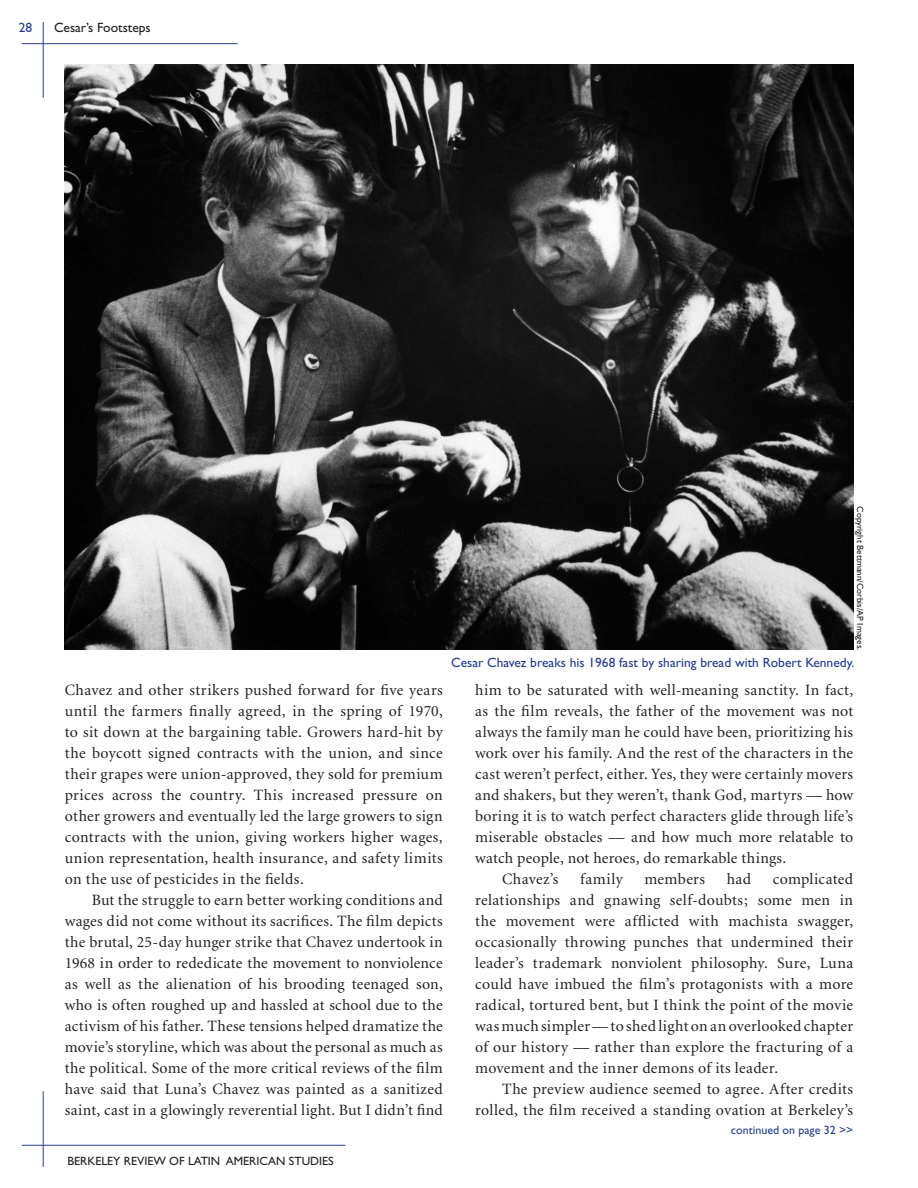
<style>
.page{position:relative;width:918px;height:1188px;background:#fff}
.page>*{position:absolute;margin:0;border:0;box-sizing:border-box;transform-origin:0 0}
.Text_Body{font:15.75px/21px "Minion";letter-spacing:.02em;color:#231f20;text-align:justify}
.t1{font:13.5px "Gill Sans";color:#253f8e}
.t2{font:13.5px "Gill Sans";color:#231f20}
.t3{font:12px "Gill Sans";color:#231f20}
.t4{font:12px "Gill Sans";color:#253f8e}
.Credit{font:9px "Gill Sans";color:#231f20}
</style>
<div class="page">
<hr style="left:22px;top:43px;width:216px;height:1px;background:#253f8e">
<hr style="left:43px;top:22px;width:1px;height:76px;background:#253f8e">
<hr style="left:22px;top:1145px;width:324px;height:1px;background:#253f8e">
<hr style="left:43px;top:1091px;width:1px;height:76px;background:#253f8e">
<hr style="left:917px;top:0;width:1px;height:1188px;background:#253f8e">
<img style="left:65px;top:65px;width:788px;height:584px">
<p class="t1" style="left:19px;top:20px;width:15px">28</p>
<p class="t2" style="left:54px;top:20px;width:98px">Cesar’s Footsteps</p>
<p class="Text_Body" style="left:65px;top:680px;width:380px">Chavez and other strikers pushed forward for five years until the farmers finally agreed, in the spring of 1970, to sit down at the bargaining table. Growers hard-hit by the boycott signed contracts with the union, and since their grapes were union-approved, they sold for premium prices across the country. This increased pressure on other growers and eventually led the large growers to sign contracts with the union, giving workers higher wages, union representation, health insurance, and safety limits on the use of pesticides in the fields.</p>
<p class="Text_Body" style="left:65px;top:890px;width:380px;text-indent:27px">But the struggle to earn better working conditions and wages did not come without its sacrifices. The film depicts the brutal, 25-day hunger strike that Chavez undertook in 1968 in order to rededicate the movement to nonviolence as well as the alienation of his brooding teenaged son, who is often roughed up and hassled at school due to the activism of his father. These tensions helped dramatize the movie’s storyline, which was about the personal as much as the political. Some of the more critical reviews of the film have said that Luna’s Chavez was painted as a sanitized saint, cast in a glowingly reverential light. But I didn’t find</p>
<p class="t3" style="left:68px;top:1154px;width:268px">BERKELEY REVIEW OF LATIN AMERICAN STUDIES</p>
<p class="Credit" style="left:865px;top:506px;width:145px;rotate:90deg">Copyright Bettmann/Corbis/AP Images.</p>
<p class="t1" style="left:451px;top:655px;width:405px">Cesar Chavez breaks his 1968 fast by sharing bread with Robert Kennedy.</p>
<p class="Text_Body" style="left:475px;top:680px;width:380px">him to be saturated with well-meaning sanctity. In fact, as the film reveals, the father of the movement was not always the family man he could have been, prioritizing his work over his family. And the rest of the characters in the cast weren’t perfect, either. Yes, they were certainly movers and shakers, but they weren’t, thank God, martyrs — how boring it is to watch perfect characters glide through life’s miserable obstacles — and how much more relatable to watch people, not heroes, do remarkable things.</p>
<p class="Text_Body" style="left:502px;top:869px;width:58px">Chavez’s</p>
<p class="Text_Body" style="left:580px;top:869px;width:44px">family</p>
<p class="Text_Body" style="left:644px;top:869px;width:62px">members</p>
<p class="Text_Body" style="left:727px;top:869px;width:26px">had</p>
<p class="Text_Body" style="left:475px;top:869px;width:380px;text-indent:298px">complicated relationships and gnawing self-doubts; some men in the movement were afflicted with machista swagger, occasionally throwing punches that undermined their leader’s trademark nonviolent philosophy. Sure, Luna could have imbued the film’s protagonists with a more radical, tortured bent, but I think the point of the movie was much simpler — to shed light on an overlooked chapter of our history — rather than explore the fracturing of a movement and the inner demons of its leader.</p>
<p class="Text_Body" style="left:475px;top:1079px;width:380px;text-align:right">The preview audience seemed to agree. After credits rolled, the film received a standing ovation at Berkeley’s</p>
<p class="t4" style="left:731px;top:1123px;width:124px">continued on page 32 &gt;&gt;</p>
</div>
